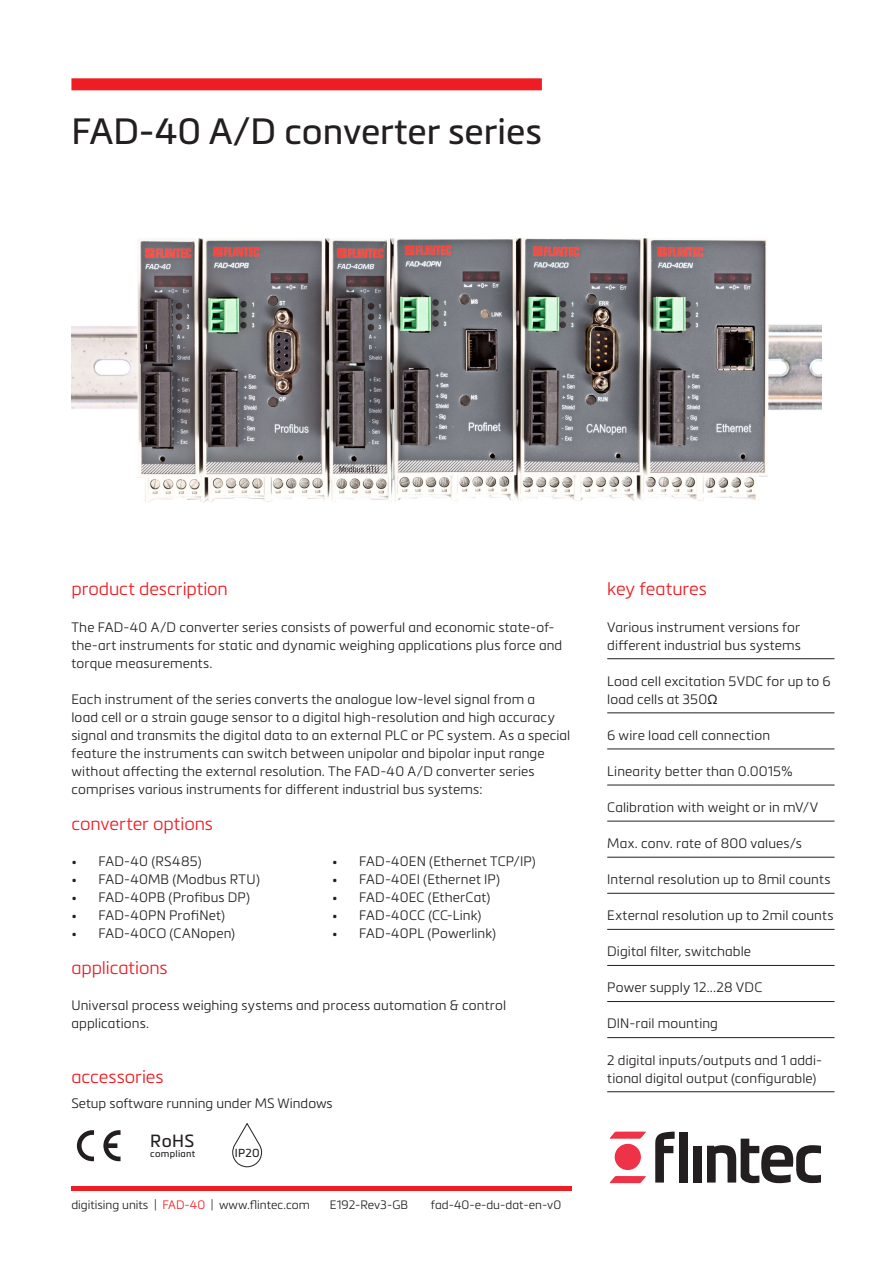
<style>
.page{position:relative;width:893px;height:1263px;background:#fff}
.page>*{position:absolute;margin:0;border:0;box-sizing:border-box;transform-origin:0 0}
.Heading{font:36px "Metronic Pro";color:#231f20}
.Subheading{font:300 18px "Metronic Pro";letter-spacing:-.005em;color:#ee1d23}
.t1{font:17.4px "Metronic Pro";color:#231f20}
.Paragraph{font:300 13.5px/18px "Metronic Pro";letter-spacing:.01em;color:#231f20}
.List{font:300 13.5px/18px "Metronic Pro";letter-spacing:.01em;color:#231f20}
.t2{font:300 12px "Metronic Pro";color:#231f20}
.t3{font:11.4px "Metronic Pro";color:#231f20}
.t4{font:9.45px "Metronic Pro";letter-spacing:.025em;color:#231f20}
.s1{color:#ee1d23}
.s2{font-family:"Acumin Pro";font-weight:400}
</style>
<div class="page">
<svg style="left:655px;top:1132px;width:20px;height:50px"></svg>
<div style="left:679px;top:1131px;width:9px;height:51px;background:#231f20"></div>
<div style="left:693px;top:1146px;width:9px;height:36px;background:#231f20"></div>
<svg style="left:707px;top:1138px;width:114px;height:45px"></svg>
<svg style="left:610px;top:1131px;width:36px;height:52px"></svg>
<div style="left:71px;top:1186px;width:500px;height:5px;background:#ee1d23"></div>
<svg style="left:103px;top:1130px;width:18px;height:31px"></svg>
<svg style="left:77px;top:1130px;width:17px;height:31px"></svg>
<svg style="left:232px;top:1123px;width:30px;height:44px"></svg>
<img style="left:71px;top:238px;width:750px;height:265px">
<div style="left:71px;top:78px;width:471px;height:12px;background:#ee1d23"></div>
<hr style="left:607px;top:658px;width:227px;height:1px;background:#231f20">
<hr style="left:607px;top:713px;width:227px;height:1px;background:#231f20">
<hr style="left:607px;top:749px;width:227px;height:1px;background:#231f20">
<hr style="left:607px;top:785px;width:227px;height:1px;background:#231f20">
<hr style="left:607px;top:821px;width:227px;height:1px;background:#231f20">
<hr style="left:607px;top:857px;width:227px;height:1px;background:#231f20">
<hr style="left:607px;top:893px;width:227px;height:1px;background:#231f20">
<hr style="left:607px;top:929px;width:227px;height:1px;background:#231f20">
<hr style="left:607px;top:965px;width:227px;height:1px;background:#231f20">
<hr style="left:607px;top:1001px;width:227px;height:1px;background:#231f20">
<hr style="left:607px;top:1037px;width:227px;height:1px;background:#231f20">
<hr style="left:607px;top:1091px;width:227px;height:1px;background:#231f20">
<p class="Heading" style="left:71px;top:106px;width:472px">FAD-40 A/D converter series</p>
<p class="Subheading" style="left:71px;top:577px;width:158px">product description</p>
<p class="Paragraph" style="left:71px;top:617px;width:492px">The FAD-40 A/D converter series consists of powerful and economic state-of&shy;the-art instruments for static and dynamic weighing applications plus force and torque measurements.</p>
<p class="Paragraph" style="left:71px;top:689px;width:500px">Each instrument of the series converts the analogue low-level signal from a<br>load cell or a strain gauge sensor to a digital high-resolution and high accuracy signal and transmits the digital data to an external PLC or PC system. As a special feature the instruments can switch between unipolar and bipolar input range without affecting the external resolution. The FAD-40 A/D converter series comprises various instruments for different industrial bus systems:</p>
<p class="Subheading" style="left:71px;top:811px;width:143px">converter options</p>
<p class="Paragraph" style="left:71px;top:852px;width:132px">• FAD-40 (RS485)</p>
<p class="Paragraph" style="left:71px;top:870px;width:190px">• FAD-40MB (Modbus RTU)</p>
<p class="Paragraph" style="left:71px;top:888px;width:180px">• FAD-40PB (Profibus DP)</p>
<p class="Paragraph" style="left:71px;top:906px;width:155px">• FAD-40PN ProfiNet)</p>
<p class="Paragraph" style="left:71px;top:924px;width:165px">• FAD-40CO (CANopen)</p>
<p class="Paragraph" style="left:332px;top:852px;width:205px">• FAD-40EN (Ethernet TCP/IP)</p>
<p class="Paragraph" style="left:332px;top:870px;width:169px">• FAD-40EI (Ethernet IP)</p>
<p class="Paragraph" style="left:332px;top:888px;width:160px">• FAD-40EC (EtherCat)</p>
<p class="Paragraph" style="left:332px;top:906px;width:151px">• FAD-40CC (CC-Link)</p>
<p class="Paragraph" style="left:332px;top:924px;width:166px">• FAD-40PL (Powerlink)</p>
<p class="Subheading" style="left:71px;top:956px;width:98px">applications</p>
<p class="Paragraph" style="left:71px;top:996px;width:436px">Universal process weighing systems and process automation &amp; control applications.</p>
<p class="Subheading" style="left:71px;top:1064px;width:94px">accessories</p>
<p class="Paragraph" style="left:71px;top:1093px;width:263px">Setup software running under MS Windows</p>
<p class="t1" style="left:150px;top:1128px;width:46px">RoHS</p>
<p class="t4" style="left:150px;top:1147px;width:46px">compliant</p>
<p class="t3" style="left:235px;top:1145px;width:26px">IP20</p>
<p class="t2" style="left:71px;top:1196px;width:240px">digitising units | <span class="s1">FAD-40</span> | www.flintec.com</p>
<p class="t2" style="left:330px;top:1196px;width:80px">E192-Rev3-GB</p>
<p class="t2" style="left:431px;top:1196px;width:132px">fad-40-e-du-dat-en-v0</p>
<p class="Subheading" style="left:607px;top:577px;width:101px">key features</p>
<p class="List" style="left:607px;top:617px;width:195px">Various instrument versions for different industrial bus systems</p>
<p class="List" style="left:607px;top:671px;width:225px">Load cell excitation 5VDC for up to 6 load cells at 350<span class="s2">Ω</span></p>
<p class="List" style="left:607px;top:725px;width:164px">6 wire load cell connection</p>
<p class="List" style="left:607px;top:761px;width:187px">Linearity better than 0.0015%</p>
<p class="List" style="left:607px;top:798px;width:212px">Calibration with weight or in mV/V</p>
<p class="List" style="left:607px;top:834px;width:196px">Max. conv. rate of 800 values/s</p>
<p class="List" style="left:607px;top:870px;width:225px">Internal resolution up to 8mil counts</p>
<p class="List" style="left:607px;top:906px;width:228px">External resolution up to 2mil counts</p>
<p class="List" style="left:607px;top:942px;width:145px">Digital filter, switchable</p>
<p class="List" style="left:607px;top:978px;width:157px">Power supply 12...28 VDC</p>
<p class="List" style="left:607px;top:1014px;width:112px">DIN-rail mounting</p>
<p class="List" style="left:607px;top:1050px;width:216px">2 digital inputs/outputs and 1 addi&shy;tional digital output (configurable)</p>
</div>
